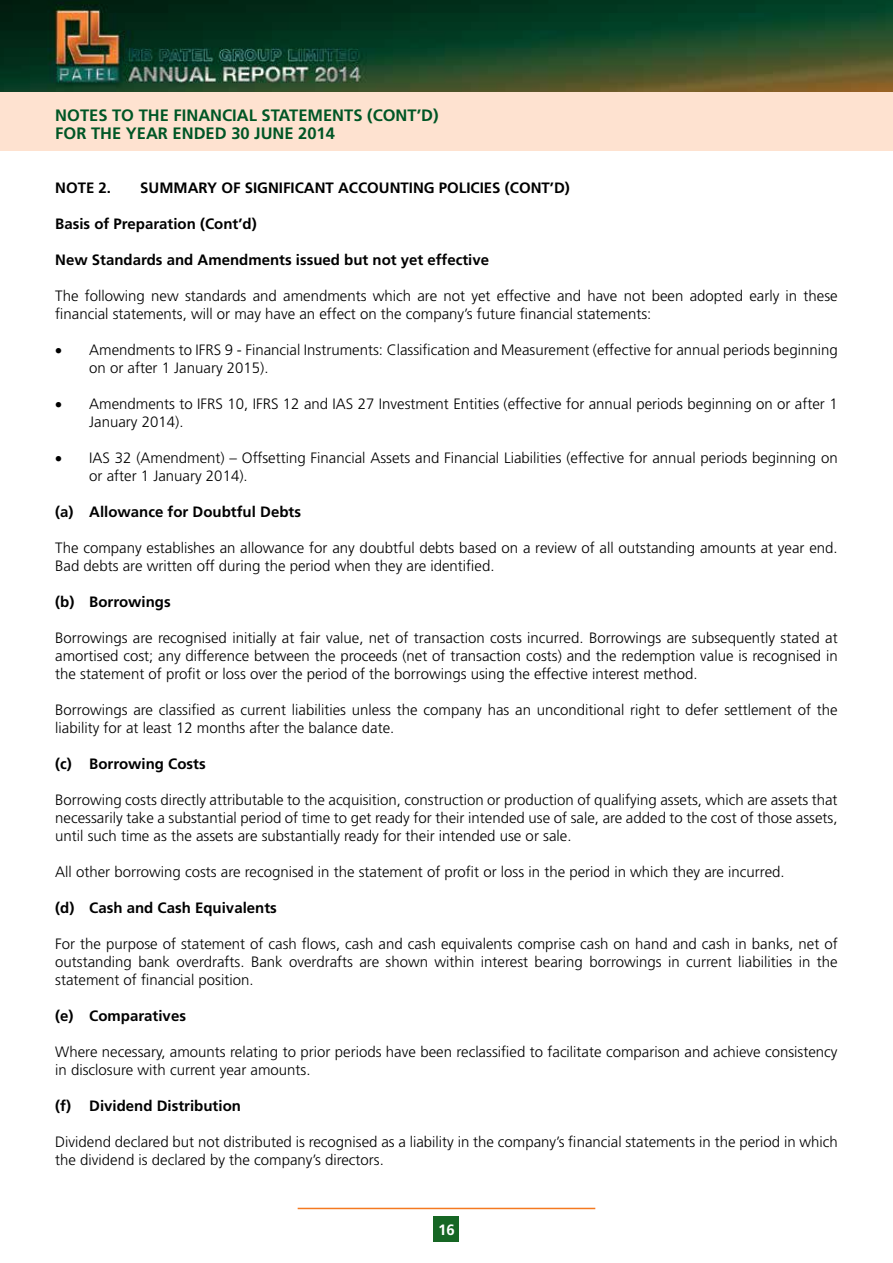
<style>
.page{position:relative;width:893px;height:1263px;background:#fff}
.page>*{position:absolute;margin:0;border:0;box-sizing:border-box;transform-origin:0 0}
.t1{font:700 16.5px/18px "Frutiger";color:#005625}
.t2{font:300 15px/18px "Frutiger";color:#000}
.t3{font:700 15px "Frutiger";color:#000}
.t4{font:700 15px "Frutiger";color:#fff}
</style>
<div class="page">
<img style="left:0;top:0;width:893px;height:92px">
<hr style="left:298px;top:1208px;width:297px;height:1px;background:#f47920">
<div style="left:433px;top:1216px;width:26px;height:26px;background:#166624"></div>
<div style="left:0;top:92px;width:893px;height:59px;background:#fee2d0"></div>
<p class="t1" style="left:55px;top:106px;width:385px">NOTES TO THE FINANCIAL STATEMENTS (CONT’D)<br>FOR THE YEAR ENDED 30 JUNE 2014</p>
<p class="t3" style="left:55px;top:179px;width:57px">NOTE 2.</p>
<p class="t3" style="left:140px;top:179px;width:431px">SUMMARY OF SIGNIFICANT ACCOUNTING POLICIES (CONT’D)</p>
<p class="t3" style="left:55px;top:215px;width:203px">Basis of Preparation (Cont’d)</p>
<p class="t3" style="left:55px;top:251px;width:435px">New Standards and Amendments issued but not yet effective</p>
<p class="t2" style="left:55px;top:287px;width:784px">The following new standards and amendments which are not yet effective and have not been adopted early in these financial statements, will or may have an effect on the company’s future financial statements:</p>
<p class="t2" style="left:89px;top:341px;width:750px;text-indent:-34px">• Amendments to IFRS 9 - Financial Instruments: Classification and Measurement (effective for annual periods beginning on or after 1 January 2015).</p>
<p class="t2" style="left:89px;top:395px;width:750px;text-indent:-34px">• Amendments to IFRS 10, IFRS 12 and IAS 27 Investment Entities (effective for annual periods beginning on or after 1<br>January 2014).</p>
<p class="t2" style="left:89px;top:449px;width:750px;text-indent:-34px">• IAS 32 (Amendment) – Offsetting Financial Assets and Financial Liabilities (effective for annual periods beginning on or after 1 January 2014).</p>
<p class="t3" style="left:55px;top:503px;width:247px">(a) Allowance for Doubtful Debts</p>
<p class="t2" style="left:55px;top:539px;width:784px">The company establishes an allowance for any doubtful debts based on a review of all outstanding amounts at year end.<br>Bad debts are written off during the period when they are identified.</p>
<p class="t3" style="left:55px;top:593px;width:117px">(b) Borrowings</p>
<p class="t2" style="left:55px;top:629px;width:784px;text-align:justify">Borrowings are recognised initially at fair value, net of transaction costs incurred. Borrowings are subsequently stated at amortised cost; any difference between the proceeds (net of transaction costs) and the redemption value is recognised in the statement of profit or loss over the period of the borrowings using the effective interest method.</p>
<p class="t2" style="left:55px;top:701px;width:784px">Borrowings are classified as current liabilities unless the company has an unconditional right to defer settlement of the liability for at least 12 months after the balance date.</p>
<p class="t3" style="left:55px;top:755px;width:152px">(c) Borrowing Costs</p>
<p class="t2" style="left:55px;top:791px;width:784px;text-align:justify">Borrowing costs directly attributable to the acquisition, construction or production of qualifying assets, which are assets that necessarily take a substantial period of time to get ready for their intended use of sale, are added to the cost of those assets, until such time as the assets are substantially ready for their intended use or sale.</p>
<p class="t2" style="left:55px;top:863px;width:731px">All other borrowing costs are recognised in the statement of profit or loss in the period in which they are incurred.</p>
<p class="t3" style="left:55px;top:899px;width:223px">(d) Cash and Cash Equivalents</p>
<p class="t2" style="left:55px;top:935px;width:784px;text-align:justify">For the purpose of statement of cash flows, cash and cash equivalents comprise cash on hand and cash in banks, net of outstanding bank overdrafts. Bank overdrafts are shown within interest bearing borrowings in current liabilities in the statement of financial position.</p>
<p class="t3" style="left:55px;top:1007px;width:132px">(e) Comparatives</p>
<p class="t2" style="left:55px;top:1043px;width:784px">Where necessary, amounts relating to prior periods have been reclassified to facilitate comparison and achieve consistency in disclosure with current year amounts.</p>
<p class="t3" style="left:55px;top:1097px;width:187px">(f) Dividend Distribution</p>
<p class="t2" style="left:55px;top:1133px;width:784px">Dividend declared but not distributed is recognised as a liability in the company’s financial statements in the period in which the dividend is declared by the company’s directors.</p>
<p class="t4" style="left:438px;top:1220px;width:18px">16</p>
</div>
